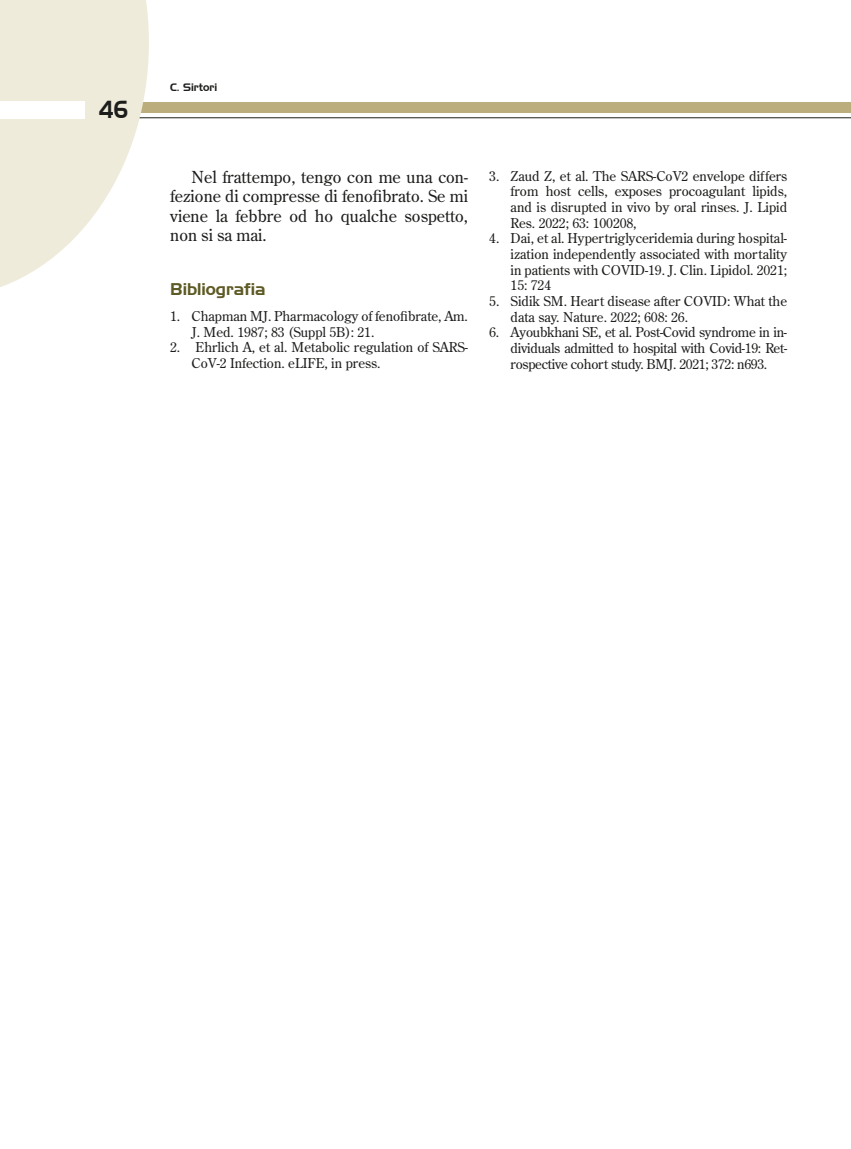
<style>
.page{position:relative;width:851px;height:1149px;background:#fff}
.page>*{position:absolute;margin:0;border:0;box-sizing:border-box;transform-origin:0 0}
.t1{font:24px "Handel Gothic BT";color:#1d1d1b;scale:.8 1}
.t2{font:16.5px/19.5px "Century Old Style Std";color:#1d1d1b;text-align:justify}
.t3{font:16.5px "Handel Gothic BT";color:#5e5a25}
.t4{font:13.5px/15.6px "Century Old Style Std";color:#1d1d1b}
.t5{font:10.5px "Handel Gothic BT";color:#1d1d1b}
</style>
<div class="page">
<hr style="left:0;top:117px;width:850px;height:1px;background:#1d1d1b">
<div style="left:0;top:102px;width:850px;height:11px;background:#bbae7c"></div>
<svg style="left:0;top:0;width:149px;height:287px;fill:#eeebdb"></svg>
<div style="left:0;top:101px;width:85px;height:17px;background:#fff"></div>
<h1 class="t1" style="left:99px;top:95px;width:38px">46</h1>
<p class="t5" style="left:170px;top:81px;width:49px">C. Sirtori</p>
<p class="t2" style="left:170px;top:167px;width:299px;text-indent:21px">Nel frattempo, tengo con me una con&shy;fezione di compresse di fenofibrato. Se mi viene la febbre od ho qualche sospetto, non si sa mai.</p>
<p class="t3" style="left:170px;top:279px;width:97px">Bibliografia</p>
<p class="t4" style="left:191px;top:308px;width:278px;text-indent:-21px">1. Chapman MJ. Pharmacology of fenofibrate, Am.<br>J. Med. 1987; 83 (Suppl 5B): 21.</p>
<p class="t4" style="left:191px;top:339px;width:278px;text-indent:-21px">2. Ehrlich A, et al. Metabolic regulation of SARS-<br>CoV-2 Infection. eLIFE, in press.</p>
<p class="t4" style="left:510px;top:168px;width:278px;text-align:justify;text-indent:-21px">3. Zaud Z, et al. The SARS-CoV2 envelope differs from host cells, exposes procoagulant lipids, and is disrupted in vivo by oral rinses. J. Lipid Res. 2022; 63: 100208,</p>
<p class="t4" style="left:510px;top:230px;width:278px;text-align:justify;text-indent:-21px">4. Dai, et al. Hypertriglyceridemia during hospital&shy;ization independently associated with mortality in patients with COVID-19. J. Clin. Lipidol. 2021; 15: 724</p>
<p class="t4" style="left:510px;top:293px;width:278px;text-indent:-21px">5. Sidik SM. Heart disease after COVID: What the data say. Nature. 2022; 608: 26.</p>
<p class="t4" style="left:510px;top:324px;width:278px;text-align:justify;text-indent:-21px">6. Ayoubkhani SE, et al. Post-Covid syndrome in in&shy;dividuals admitted to hospital with Covid-19: Ret&shy;rospective cohort study. BMJ. 2021; 372: n693.</p>
</div>
